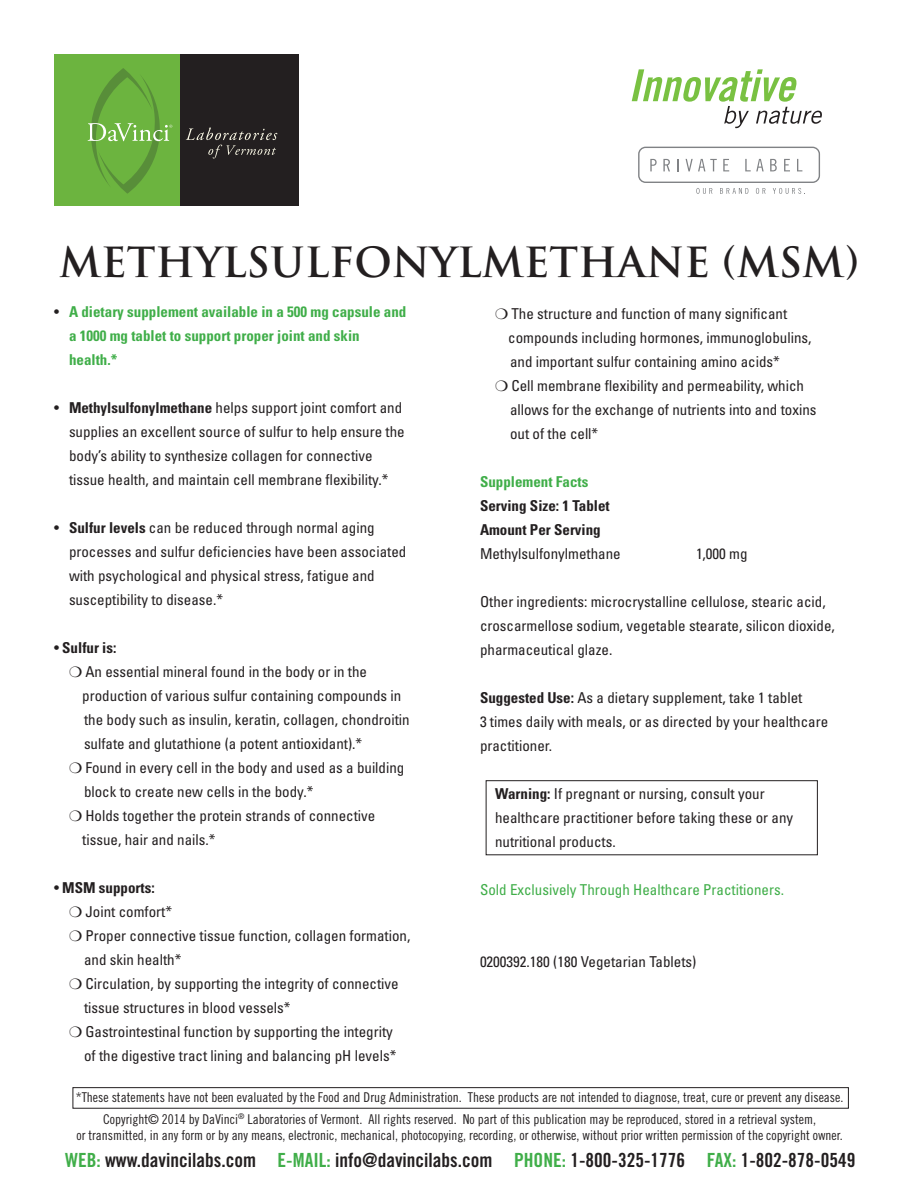
<style>
.page{position:relative;width:918px;height:1188px;background:#fff}
.page>*{position:absolute;margin:0;border:0;box-sizing:border-box;transform-origin:0 0}
.t1{font:700 40.5px "Trajan";color:#231f20}
.t2{font:19.5px "Trade Gothic Bold Cond Twenty";color:#231f20}
.t3{font:condensed 15px/24px "Univers";color:#231f20}
.t4{font:700 condensed 15px/24px "Univers";color:#40ae49}
.t5{font:condensed 15px "Univers";color:#40ae49}
.t6{font:700 condensed 15px/24px "Univers";color:#231f20}
.t7{font:13.5px/16.2px "Trade Gothic Cond Eighteen";color:#231f20;text-align:center}
.s1{font-weight:400;color:#231f20}
.s2{font-weight:700}
.s3{color:#40ae49}
</style>
<div class="page">
<div style="left:486px;top:780px;width:332px;height:75px;border:1px solid #231f20"></div>
<div style="left:73px;top:1087px;width:776px;height:22px;border:1px solid #231f20"></div>
<div style="left:638px;top:147px;width:182px;height:36px;border:1px solid #808285;border-radius:7px"></div>
<svg style="left:650px;top:159px;width:7px;height:12px"></svg>
<svg style="left:663px;top:159px;width:7px;height:12px"></svg>
<svg style="left:677px;top:159px;width:2px;height:12px"></svg>
<svg style="left:686px;top:159px;width:31px;height:12px"></svg>
<svg style="left:723px;top:159px;width:6px;height:12px"></svg>
<svg style="left:745px;top:159px;width:19px;height:12px"></svg>
<svg style="left:770px;top:159px;width:7px;height:12px"></svg>
<svg style="left:784px;top:159px;width:6px;height:12px"></svg>
<svg style="left:797px;top:159px;width:5px;height:12px"></svg>
<svg style="left:696px;top:188px;width:16px;height:6px"></svg>
<svg style="left:720px;top:188px;width:28px;height:6px"></svg>
<svg style="left:756px;top:188px;width:10px;height:6px"></svg>
<svg style="left:773px;top:188px;width:32px;height:6px"></svg>
<div style="left:54px;top:54px;width:126px;height:152px;background:#6cb43f"></div>
<div style="left:180px;top:54px;width:118px;height:152px;background:#231f20"></div>
<svg style="left:88px;top:68px;width:84px;height:126px"></svg>
<svg style="left:186px;top:128px;width:91px;height:31px"></svg>
<svg style="left:632px;top:69px;width:190px;height:59px"></svg>
<h1 class="t1" style="left:59px;top:237px;width:802px">METHYLSULFONYLMETHANE (MSM)</h1>
<p class="t4" style="left:69px;top:300px;width:339px;text-indent:-15px"><span class="s1">•</span> A dietary supplement available in a 500 mg capsule and a 1000 mg tablet to support proper joint and skin health.*</p>
<p class="t3" style="left:69px;top:396px;width:337px;text-indent:-15px">• <span class="s2">Methylsulfonylmethane</span> helps support joint comfort and supplies an excellent source of sulfur to help ensure the body’s ability to synthesize collagen for connective tissue health, and maintain cell membrane flexibility.*</p>
<p class="t3" style="left:69px;top:516px;width:339px;text-indent:-15px">• <span class="s2">Sulfur levels</span> can be reduced through normal aging processes and sulfur deficiencies have been associated with psychological and physical stress, fatigue and susceptibility to disease.*</p>
<p class="t3" style="left:82px;top:636px;width:329px;text-indent:-28px">• <span class="s2">Sulfur is:<br></span>An essential mineral found in the body or in the production of various sulfur containing compounds in the body such as insulin, keratin, collagen, chondroitin sulfate and glutathione (a potent antioxidant).*<br>Found in every cell in the body and used as a building block to create new cells in the body.*<br>Holds together the protein strands of connective tissue, hair and nails.*</p>
<p class="t3" style="left:84px;top:876px;width:328px;text-indent:-30px">• <span class="s2">MSM supports:<br></span>Joint comfort*<br>Proper connective tissue function, collagen formation, and skin health*<br>Circulation, by supporting the integrity of connective tissue structures in blood vessels*<br>Gastrointestinal function by supporting the integrity<br>of the digestive tract lining and balancing pH levels*</p>
<p class="t3" style="left:508px;top:301px;width:310px">The structure and function of many significant compounds including hormones, immunoglobulins, and important sulfur containing amino acids*<br>Cell membrane flexibility and permeability, which allows for the exchange of nutrients into and toxins out of the cell*</p>
<p class="t4" style="left:480px;top:469px;width:110px">Supplement Facts</p>
<p class="t6" style="left:480px;top:493px;width:131px">Serving Size: 1 Tablet<br>Amount Per Serving</p>
<p class="t3" style="left:480px;top:541px;width:142px">Methylsulfonylmethane</p>
<p class="t3" style="left:696px;top:541px;width:53px">1,000 mg</p>
<p class="t3" style="left:480px;top:589px;width:356px">Other ingredients: microcrystalline cellulose, stearic acid, croscarmellose sodium, vegetable stearate, silicon dioxide, pharmaceutical glaze.</p>
<p class="t3" style="left:480px;top:685px;width:350px"><span class="s2">Suggested Use:</span> As a dietary supplement, take 1 tablet<br>3 times daily with meals, or as directed by your healthcare practitioner.</p>
<p class="t3" style="left:495px;top:781px;width:300px"><span class="s2">Warning:</span> If pregnant or nursing, consult your healthcare practitioner before taking these or any nutritional products.</p>
<p class="t5" style="left:480px;top:880px;width:306px">Sold Exclusively Through Healthcare Practitioners.</p>
<p class="t3" style="left:480px;top:949px;width:218px">0200392.180 (180 Vegetarian Tablets)</p>
<p class="t7" style="left:76px;top:1089px;width:769px">*These statements have not been evaluated by the Food and Drug Administration. These products are not intended to diagnose, treat, cure or prevent any disease.</p>
<p class="t7" style="left:76px;top:1111px;width:768px">Copyright© 2014 by DaVinci<sup>®</sup> Laboratories of Vermont. All rights reserved. No part of this publication may be reproduced, stored in a retrieval system,<br>or transmitted, in any form or by any means, electronic, mechanical, photocopying, recording, or otherwise, without prior written permission of the copyright owner.</p>
<h2 class="t2" style="left:65px;top:1148px;width:792px"><span class="s3">WEB:</span> www.davincilabs.com <span class="s3">E-MAIL:</span> info@davincilabs.com <span class="s3">PHONE:</span> 1-800-325-1776 <span class="s3">FAX:</span> 1-802-878-0549</h2>
</div>
